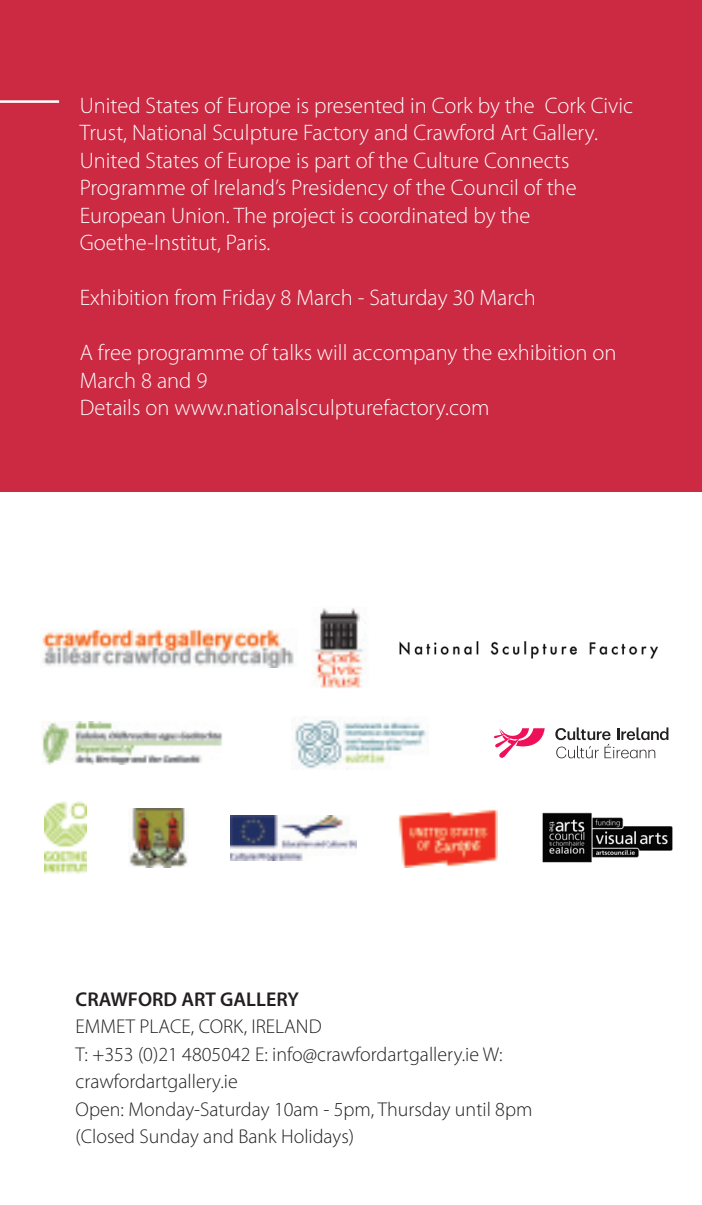
<style>
.page{position:relative;width:702px;height:1205px;background:#fff}
.page>*{position:absolute;margin:0;border:0;box-sizing:border-box;transform-origin:0 0}
.t1{font:300 22.5px/27.5px "Myriad Pro";color:#fff}
.t2{font:300 20px/27.5px "Myriad Pro";color:#231f20}
.t3{font:600 20px "Myriad Pro";color:#231f20}
</style>
<div class="page">
<div style="left:0;top:0;width:702px;height:491px;background:#cc2942"></div>
<img style="left:42px;top:629px;width:252px;height:38px">
<svg style="left:555px;top:727px;width:113px;height:31px"></svg>
<svg style="left:494px;top:728px;width:50px;height:30px"></svg>
<img style="left:542px;top:812px;width:131px;height:51px">
<img style="left:129px;top:808px;width:59px;height:59px">
<img style="left:311px;top:608px;width:55px;height:80px">
<img style="left:294px;top:716px;width:134px;height:53px">
<img style="left:399px;top:641px;width:260px;height:18px">
<img style="left:42px;top:721px;width:181px;height:43px">
<img style="left:44px;top:802px;width:43px;height:72px">
<img style="left:398px;top:809px;width:99px;height:58px">
<hr style="left:0;top:100px;width:59px;height:3px;background:#fff">
<img style="left:231px;top:815px;width:126px;height:45px">
<p class="t1" style="left:80px;top:91px;width:555px">United States of Europe is presented in Cork by the Cork Civic<br>Trust, National Sculpture Factory and Crawford Art Gallery.</p>
<p class="t1" style="left:80px;top:146px;width:498px">United States of Europe is part of the Culture Connects Programme of Ireland’s Presidency of the Council of the European Union. The project is coordinated by the Goethe-Institut, Paris.</p>
<p class="t1" style="left:80px;top:284px;width:457px">Exhibition from Friday 8 March - Saturday 30 March</p>
<p class="t1" style="left:80px;top:339px;width:538px">A free programme of talks will accompany the exhibition on<br>March 8 and 9</p>
<p class="t1" style="left:80px;top:394px;width:411px">Details on www.nationalsculpturefactory.com</p>
<p class="t3" style="left:76px;top:986px;width:225px">CRAWFORD ART GALLERY</p>
<p class="t2" style="left:76px;top:1012px;width:245px">EMM ET PLACE, CORK, IRELAND</p>
<p class="t2" style="left:76px;top:1040px;width:428px">T: +353 (0)21 4805042 E: info@crawfordartgallery.ie W: crawfordartgallery.ie</p>
<p class="t2" style="left:76px;top:1095px;width:458px">Open: Monday-Saturday 10am - 5pm, Thursday until 8pm (Closed Sunday and Bank Holidays)</p>
</div>
